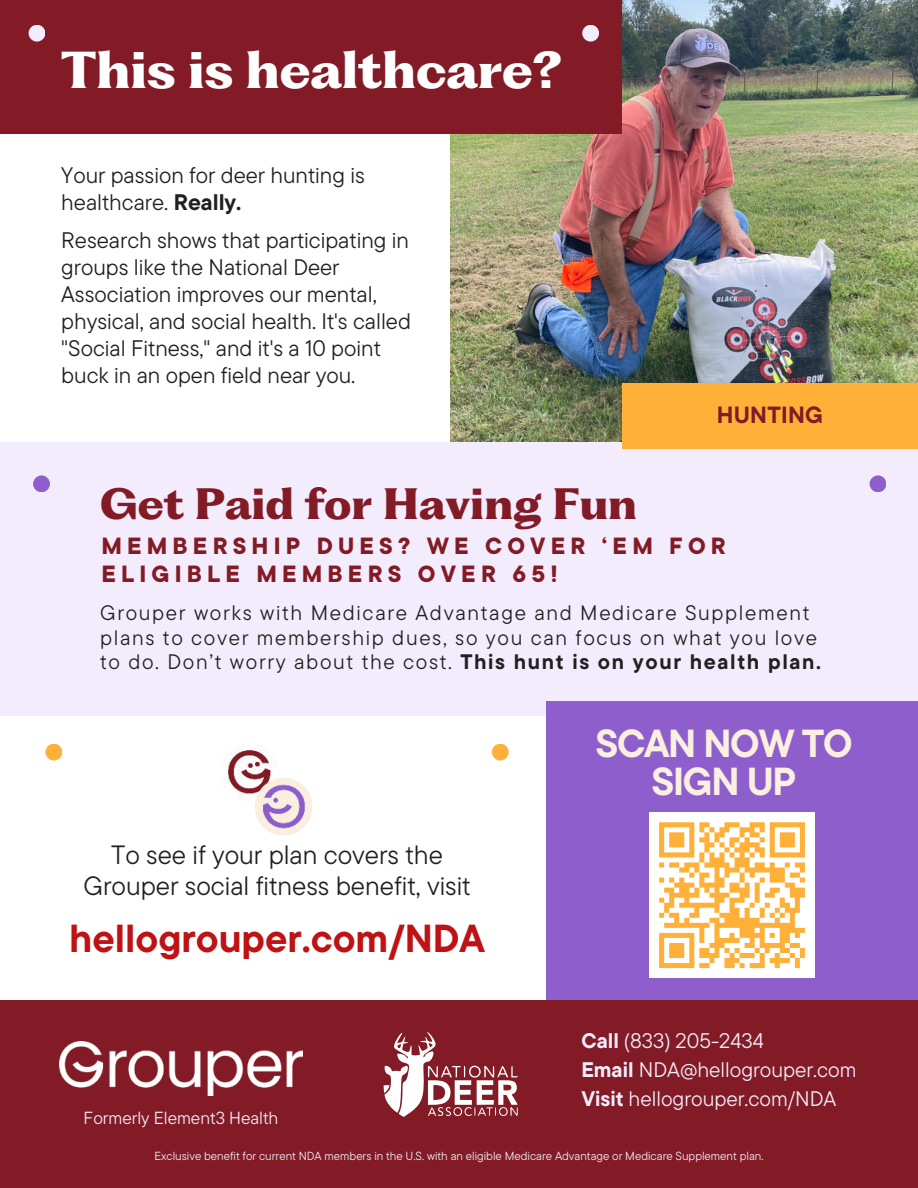
<style>
.page{position:relative;width:918px;height:1188px;background:#fff}
.page>*{position:absolute;margin:0;border:0;box-sizing:border-box;transform-origin:0 0}
.t1{font:800 48px "PP Fragment Glare";color:#fff}
.t2{font:800 40.5px "PP Fragment Glare";color:#821b25}
.t3{font:700 39.15px "TT Commons Pro";color:#be1214}
.t4{font:700 39px/38.2px "TT Commons Pro";letter-spacing:-.035em;color:#faefe0;text-align:center}
.t5{font:26.55px/31.5px "TT Commons Pro";color:#202020;text-align:center}
.t6{font:700 26.1px/28.7px "TT Commons";letter-spacing:.2em;color:#821b25}
.t7{font:700 23.4px "TT Commons Pro";letter-spacing:.01em;color:#821b25}
.t8{font:22.5px/27px "TT Commons Pro";color:#202020}
.t9{font:21.15px/29.2px "TT Commons Pro";color:#f3ecfc}
.t10{font:21px/24.8px "TT Commons Pro";letter-spacing:.08em;color:#202020}
.t11{font:17.55px "TT Commons Pro";color:#f3ecfc}
.t12{font:11.7px "TT Commons Pro";color:#f3ecfc}
.s1{font-weight:700}
</style>
<div class="page">
<img style="left:451px;top:0;width:466px;height:442px">
<div style="left:0;top:0;width:622px;height:134px;background:#821b25"></div>
<div style="left:0;top:442px;width:918px;height:274px;background:#f3ecfc"></div>
<div style="left:546px;top:701px;width:372px;height:326px;background:#8e5fcc"></div>
<div style="left:33px;top:475px;width:17px;height:17px;background:#8e5fcc;border-radius:50%"></div>
<div style="left:29px;top:25px;width:16px;height:17px;background:#f3ecfc;border-radius:50%"></div>
<div style="left:582px;top:25px;width:17px;height:17px;background:#f3ecfc;border-radius:50%"></div>
<div style="left:870px;top:475px;width:16px;height:17px;background:#8e5fcc;border-radius:50%"></div>
<div style="left:622px;top:383px;width:296px;height:65px;background:#ffb039"></div>
<div style="left:0;top:1000px;width:918px;height:188px;background:#821b25"></div>
<img style="left:60px;top:1041px;width:243px;height:54px">
<img style="left:226px;top:749px;width:86px;height:86px">
<div style="left:492px;top:744px;width:17px;height:17px;background:#ffb039;border-radius:50%"></div>
<div style="left:45px;top:744px;width:17px;height:17px;background:#ffb039;border-radius:50%"></div>
<svg style="left:384px;top:1032px;width:134px;height:85px"></svg>
<div style="left:649px;top:812px;width:166px;height:166px;background:#fff"></div>
<svg style="left:659px;top:822px;width:146px;height:147px"></svg>
<h1 class="t1" style="left:61px;top:39px;width:502px">This is healthcare?</h1>
<p class="t8" style="left:61px;top:162px;width:305px">Your passion for deer hunting is healthcare. <span class="s1">Really.</span></p>
<p class="t8" style="left:61px;top:227px;width:351px">Research shows that participating in groups like the National Deer Association improves our mental, physical, and social health. It's called "Social Fitness," and it's a 10 point buck in an open field near you.</p>
<h2 class="t2" style="left:100px;top:477px;width:539px">Get Paid for Having Fun</h2>
<p class="t7" style="left:717px;top:398px;width:108px">HUNTING</p>
<p class="t6" style="left:101px;top:530px;width:626px">MEMBERSHIP DUES? WE COVER ‘EM FOR<br>ELIGIBLE MEMBERS OVER 65!</p>
<p class="t10" style="left:100px;top:600px;width:723px">Grouper works with Medicare Advantage and Medicare Supplement plans to cover membership dues, so you can focus on what you love to do. Don’t worry about the cost. <span class="s1">This hunt is on your health plan.</span></p>
<p class="t5" style="left:83px;top:839px;width:389px">To see if your plan covers the<br>Grouper social fitness benefit, visit</p>
<h3 class="t3" style="left:69px;top:909px;width:417px">hellogrouper.com/NDA</h3>
<h3 class="t4" style="left:596px;top:724px;width:259px">SCAN NOW TO<br>SIGN UP</h3>
<p class="t9" style="left:581px;top:1026px;width:277px"><span class="s1">Call</span> (833) 205-2434<br><span class="s1">Email</span> NDA@hellogrouper.com<br><span class="s1">Visit</span> hellogrouper.com/NDA</p>
<p class="t11" style="left:84px;top:1106px;width:196px">Formerly Element3 Health</p>
<p class="t12" style="left:154px;top:1148px;width:611px">Exclusive benefit for current NDA members in the U.S. with an eligible Medicare Advantage or Medicare Supplement plan.</p>
</div>
